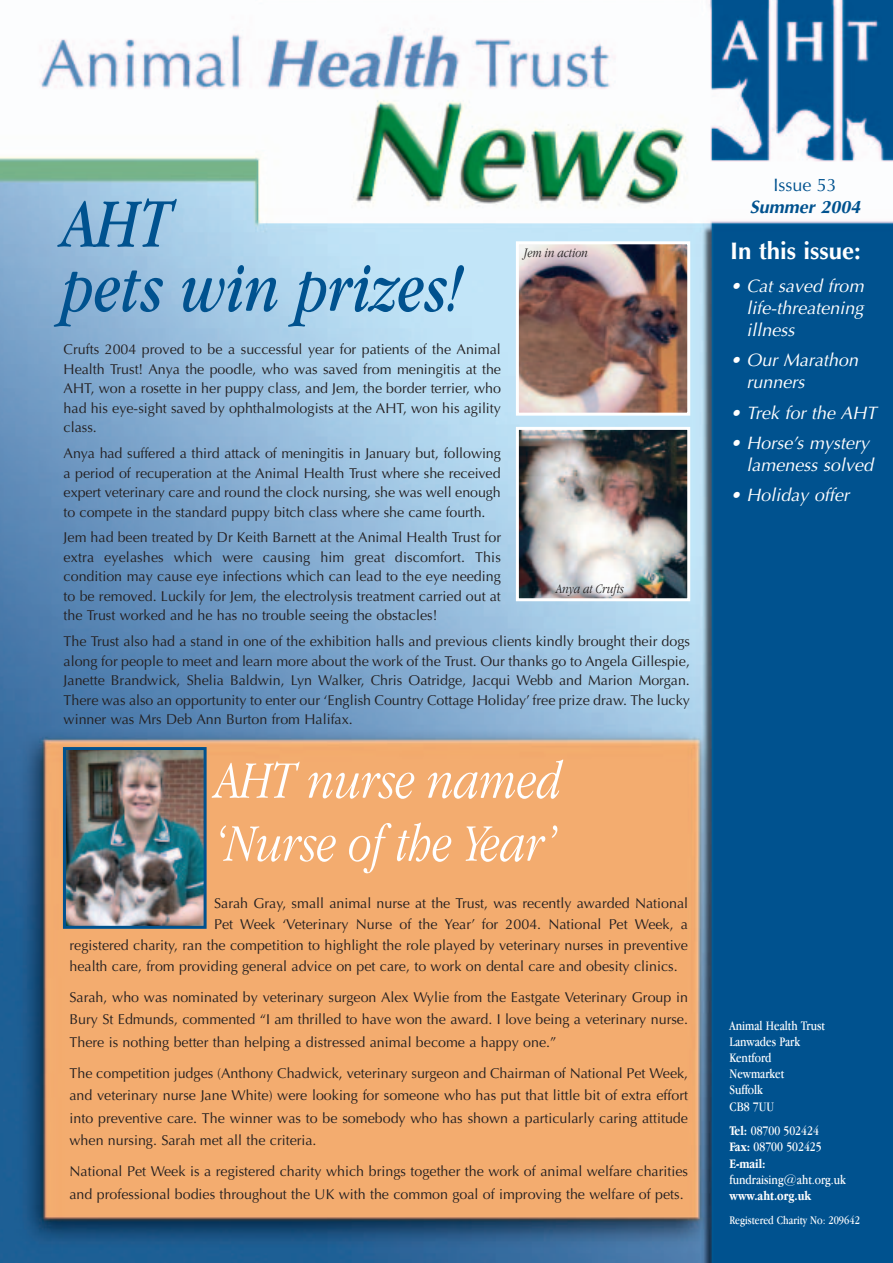
<style>
.page{position:relative;width:893px;height:1263px;background:#fff}
.page>*{position:absolute;margin:0;border:0;box-sizing:border-box;transform-origin:0 0}
.t1{font:italic 72px "Apple Garamond";color:#00528f}
.t2{font:italic 300 54.45px/63px "Apple Garamond";color:#fff}
.t3{font:700 24px "Optima";color:#fff}
.t4{font:italic 18px/21.9px "Optima";color:#fff;text-align:justify}
.t5{font:italic 700 18px "Optima";color:#00528f}
.t6{font:18px "Optima";color:#00528f}
.t7{font:14.25px/19.5px "Optima";color:#231f20;text-align:justify}
.t8{font:13.5px/16.2px "Apple Garamond";color:#fff}
.t9{font:italic 300 13.5px "Apple Garamond";color:#231f20}
.t10{font:700 13.5px "Apple Garamond";color:#fff}
.t11{font:12px "Apple Garamond";color:#fff}
.s1{font-weight:700}
</style>
<div class="page">
<img style="left:0;top:0;width:893px;height:1263px">
<img style="left:520px;top:245px;width:166px;height:167px">
<div style="left:516px;top:241px;width:174px;height:175px;border:3px solid #fff"></div>
<img style="left:520px;top:431px;width:166px;height:166px">
<div style="left:516px;top:427px;width:174px;height:174px;border:3px solid #fff"></div>
<img style="left:67px;top:751px;width:136px;height:174px">
<div style="left:63px;top:747px;width:144px;height:182px;border:3px solid #00528f"></div>
<h1 class="t1" style="left:63px;top:197px;width:109px">AHT</h1>
<h1 class="t1" style="left:63px;top:261px;width:404px">pets win prizes!</h1>
<p class="t9" style="left:524px;top:248px;width:65px">Jem in action</p>
<p class="t7" style="left:64px;top:341px;width:439px">Crufts 2004 proved to be a successful year for patients of the Animal Health Trust! Anya the poodle, who was saved from meningitis at the AHT, won a rosette in her puppy class, and Jem, the border terrier, who had his eye-sight saved by ophthalmologists at the AHT, won his agility class.</p>
<p class="t7" style="left:64px;top:445px;width:439px">Anya had suffered a third attack of meningitis in January but, following a period of recuperation at the Animal Health Trust where she received expert veterinary care and round the clock nursing, she was well enough to compete in the standard puppy bitch class where she came fourth.</p>
<p class="t7" style="left:64px;top:529px;width:439px">Jem had been treated by Dr Keith Barnett at the Animal Health Trust for extra eyelashes which were causing him great discomfort. This condition may cause eye infections which can lead to the eye needing to be removed. Luckily for Jem, the electrolysis treatment carried out at the Trust worked and he has no trouble seeing the obstacles!</p>
<p class="t7" style="left:64px;top:633px;width:628px">The Trust also had a stand in one of the exhibition halls and previous clients kindly brought their dogs along for people to meet and learn more about the work of the Trust. Our thanks go to Angela Gillespie, Janette Brandwick, Shelia Baldwin, Lyn Walker, Chris Oatridge, Jacqui Webb and Marion Morgan.<br>There was also an opportunity to enter our ‘English Country Cottage Holiday’ free prize draw. The lucky winner was Mrs Deb Ann Burton from Halifax.</p>
<p class="t9" style="left:556px;top:584px;width:69px">Anya at Crufts</p>
<h2 class="t2" style="left:215px;top:753px;width:348px">AHT nurse named ‘Nurse of the Year’</h2>
<p class="t7" style="left:214px;top:894px;width:475px">Sarah Gray, small animal nurse at the Trust, was recently awarded National</p>
<p class="t7" style="left:214px;top:915px;width:475px">Pet Week ‘Veterinary Nurse of the Year’ for 2004. National Pet Week, a</p>
<p class="t7" style="left:70px;top:936px;width:620px">registered charity, ran the competition to highlight the role played by veterinary nurses in preventive</p>
<p class="t7" style="left:70px;top:957px;width:610px">health care, from providing general advice on pet care, to work on dental care and obesity clinics.</p>
<p class="t7" style="left:70px;top:987px;width:620px;line-height:22.5px">Sarah, who was nominated by veterinary surgeon Alex Wylie from the Eastgate Veterinary Group in Bury St Edmunds, commented “I am thrilled to have won the award. I love being a veterinary nurse.<br>There is nothing better than helping a distressed animal become a happy one.”</p>
<p class="t7" style="left:70px;top:1063px;width:620px;line-height:22.5px">The competition judges (Anthony Chadwick, veterinary surgeon and Chairman of National Pet Week, and veterinary nurse Jane White) were looking for someone who has put that little bit of extra effort into preventive care. The winner was to be somebody who has shown a particularly caring attitude when nursing. Sarah met all the criteria.</p>
<p class="t7" style="left:70px;top:1161px;width:620px;line-height:22.5px">National Pet Week is a registered charity which brings together the work of animal welfare charities and professional bodies throughout the UK with the common goal of improving the welfare of pets.</p>
<p class="t6" style="left:773px;top:178px;width:65px">Issue 53</p>
<p class="t5" style="left:750px;top:200px;width:112px">Summer 2004</p>
<h3 class="t3" style="left:730px;top:241px;width:132px">In this issue:</h3>
<p class="t4" style="left:747px;top:277px;width:119px;text-indent:-16px">• Cat saved from life-threatening illness</p>
<p class="t4" style="left:747px;top:351px;width:113px;text-indent:-16px">• Our Marathon runners</p>
<p class="t4" style="left:730px;top:403px;width:148px">• Trek for the AHT</p>
<p class="t4" style="left:730px;top:434px;width:144px;text-align:right">• Horse’s mystery lameness solved</p>
<p class="t4" style="left:730px;top:486px;width:120px">• Holiday offer</p>
<p class="t8" style="left:729px;top:1018px;width:97px">Animal Health Trust<br>Lanwades Park<br>Kentford<br>Newmarket<br>Suffolk<br>CB8 7UU</p>
<p class="t8" style="left:729px;top:1124px;width:94px"><span class="s1">Tel:</span> 08700 502424<br><span class="s1">Fax:</span> 08700 502425<br><span class="s1">E-mail:</span></p>
<p class="t8" style="left:729px;top:1172px;width:118px">fundraising@aht.org.uk</p>
<p class="t10" style="left:729px;top:1191px;width:83px">www.aht.org.uk</p>
<p class="t11" style="left:729px;top:1215px;width:132px">Registered Charity No: 209642</p>
</div>
